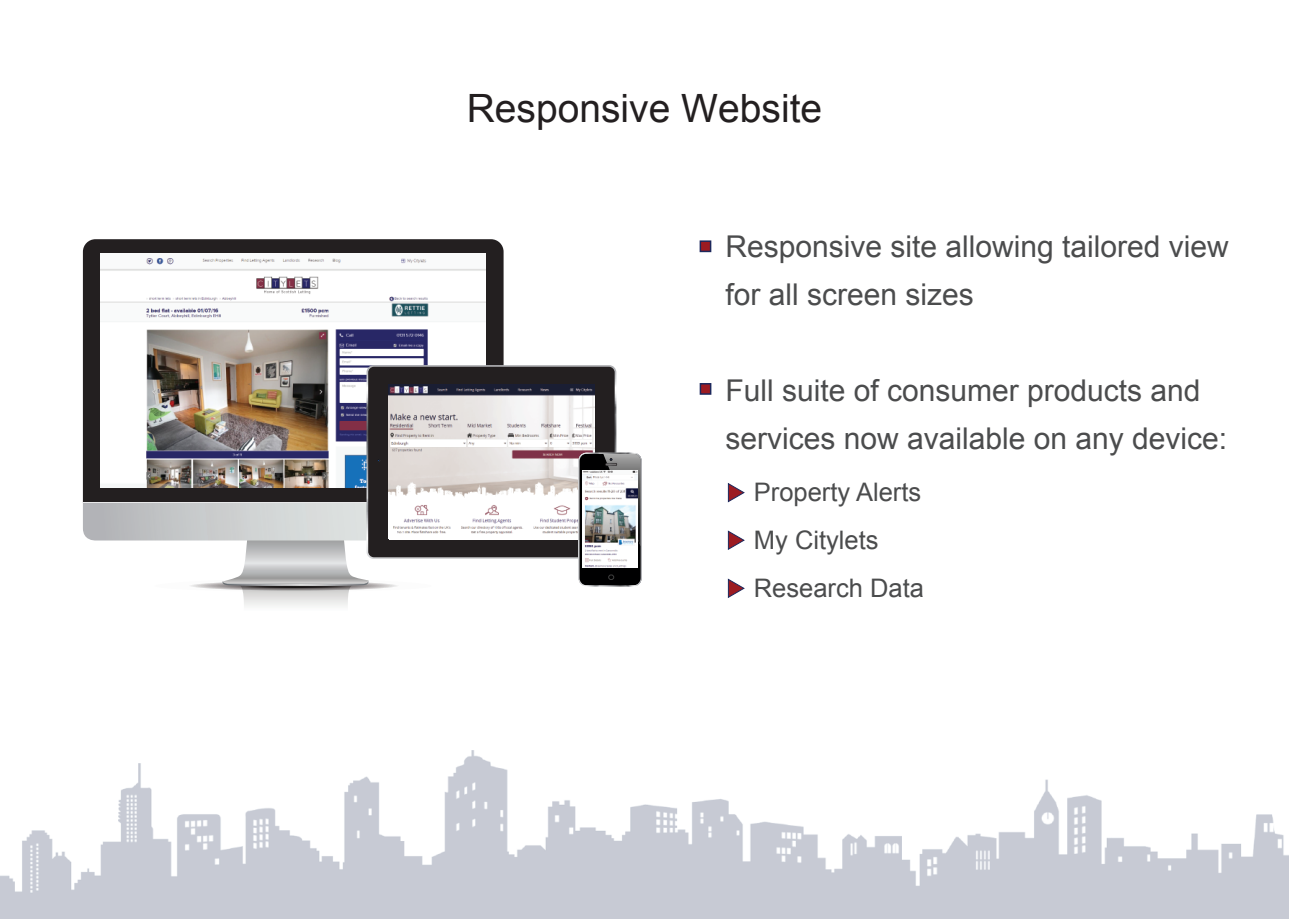
<style>
.page{position:relative;width:1289px;height:919px;background:#fff}
.page>*{position:absolute;margin:0;border:0;box-sizing:border-box;transform-origin:0 0}
.t1{font:39px "Arial";color:#231f20}
.t2{font:30px/48px "Arial";color:#4b4c4d}
.t3{font:25.5px/48px "Arial";color:#4b4c4d}
</style>
<div class="page">
<img style="left:0;top:750px;width:1288px;height:168px">
<div style="left:699px;top:240px;width:12px;height:12px;background:#9c1b22;border:2px solid #1d285c"></div>
<div style="left:699px;top:383px;width:12px;height:12px;background:#9c1b22;border:2px solid #1d285c"></div>
<div style="left:83px;top:239px;width:420px;height:263px;background:#231f20"></div>
<svg style="left:83px;top:503px;width:314px;height:103px"></svg>
<hr style="left:83px;top:502px;width:420px;height:1px;background:#e8e8e9">
<img style="left:100px;top:253px;width:386px;height:235px">
<svg style="left:366px;top:365px;width:250px;height:194px"></svg>
<div style="left:368px;top:367px;width:246px;height:190px;background:#231f20;border-radius:6px"></div>
<svg style="left:368px;top:367px;width:21px;height:108px"></svg>
<svg style="left:727px;top:483px;width:17px;height:19px"></svg>
<svg style="left:727px;top:530px;width:17px;height:20px"></svg>
<svg style="left:727px;top:578px;width:17px;height:20px"></svg>
<img style="left:389px;top:384px;width:206px;height:155px">
<img style="left:551px;top:411px;width:91px;height:109px">
<svg style="left:579px;top:453px;width:62px;height:132px;background:#363637"></svg>
<img style="left:582px;top:470px;width:55px;height:4px">
<img style="left:582px;top:474px;width:55px;height:94px">
<h1 class="t1" style="left:467px;top:83px;width:357px">Responsive Website</h1>
<p class="t2" style="left:725px;top:222px;width:505px">Responsive site allowing tailored view for all screen sizes</p>
<p class="t2" style="left:725px;top:366px;width:503px">Full suite of consumer products and services now available on any device:</p>
<p class="t3" style="left:754px;top:468px;width:172px">Property Alerts<br>My Citylets<br>Research Data</p>
</div>
